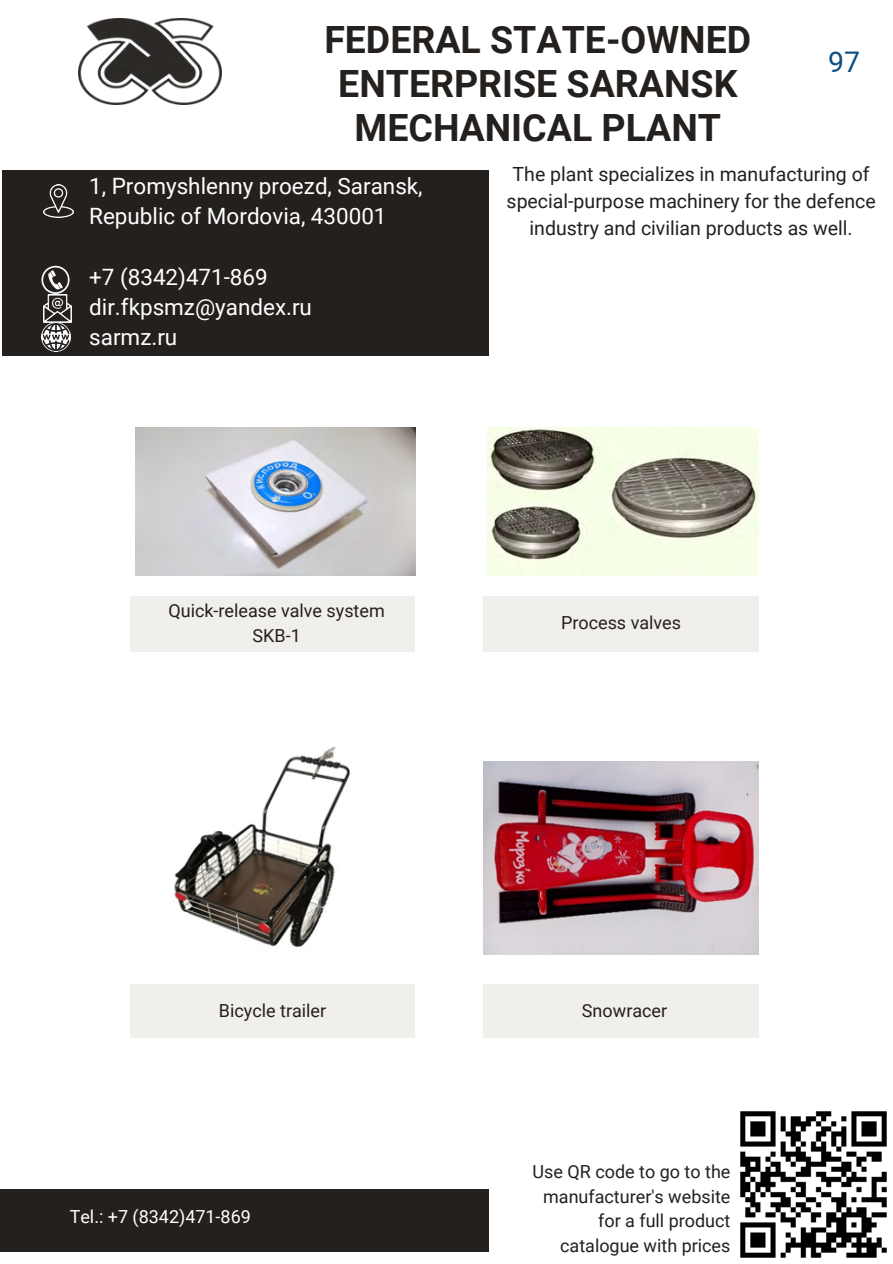
<style>
.page{position:relative;width:893px;height:1264px;background:#fff}
.page>*{position:absolute;margin:0;border:0;box-sizing:border-box;transform-origin:0 0}
.t1{font:700 37.5px/43.8px "Roboto";color:#24201e;text-align:center}
.t2{font:28.35px "Roboto";color:#0d4d80}
.t3{font:22.5px/30.3px "Roboto";color:#fff}
.t4{font:19.5px/27px "Roboto";color:#24201e;text-align:center}
.t5{font:18px/24.8px "Roboto";color:#24201e;text-align:center}
.t6{font:18px "Roboto";color:#fff}
</style>
<div class="page">
<div style="left:0;top:1188px;width:488px;height:63px;background:#24201e"></div>
<div style="left:2px;top:170px;width:487px;height:185px;background:#24201e"></div>
<svg style="left:41px;top:266px;width:29px;height:28px"></svg>
<img style="left:41px;top:322px;width:29px;height:29px">
<img style="left:44px;top:184px;width:30px;height:34px">
<img style="left:44px;top:294px;width:28px;height:28px">
<img style="left:135px;top:427px;width:280px;height:149px">
<img style="left:487px;top:427px;width:271px;height:149px">
<div style="left:484px;top:595px;width:274px;height:56px;background:#f0efeb"></div>
<img style="left:174px;top:746px;width:176px;height:201px">
<div style="left:130px;top:984px;width:284px;height:53px;background:#f0efeb"></div>
<img style="left:484px;top:762px;width:274px;height:192px">
<div style="left:130px;top:595px;width:284px;height:56px;background:#f0efeb"></div>
<div style="left:484px;top:984px;width:274px;height:53px;background:#f0efeb"></div>
<img style="left:79px;top:19px;width:143px;height:85px">
<img style="left:740px;top:1111px;width:147px;height:147px">
<p class="t1" style="left:324px;top:19px;width:428px">FEDERAL STATE-OWNED<br>ENTERPRISE SARANSK<br>MECHANICAL PLANT</p>
<p class="t2" style="left:828px;top:45px;width:33px">97</p>
<p class="t3" style="left:89px;top:171px;width:335px">1, Promyshlenny proezd, Saransk,<br>Republic of Mordovia, 430001</p>
<p class="t3" style="left:89px;top:262px;width:180px">+7 (8342)471-869</p>
<p class="t3" style="left:89px;top:292px;width:224px">dir.fkpsmz@yandex.ru</p>
<p class="t3" style="left:89px;top:322px;width:90px">sarmz.ru</p>
<p class="t4" style="left:506px;top:161px;width:370px">The plant specializes in manufacturing of special-purpose machinery for the defence industry and civilian products as well.</p>
<p class="t5" style="left:168px;top:598px;width:218px">Quick-release valve system<br>SKB-1</p>
<p class="t5" style="left:561px;top:610px;width:121px">Process valves</p>
<p class="t5" style="left:219px;top:998px;width:109px">Bicycle trailer</p>
<p class="t6" style="left:70px;top:1206px;width:183px">Tel.: +7 (8342)471-869</p>
<p class="t5" style="left:582px;top:998px;width:87px">Snowracer</p>
<p class="t5" style="left:532px;top:1159px;width:199px;text-align:right">Use QR code to go to the manufacturer's website for a full product catalogue with prices</p>
</div>
